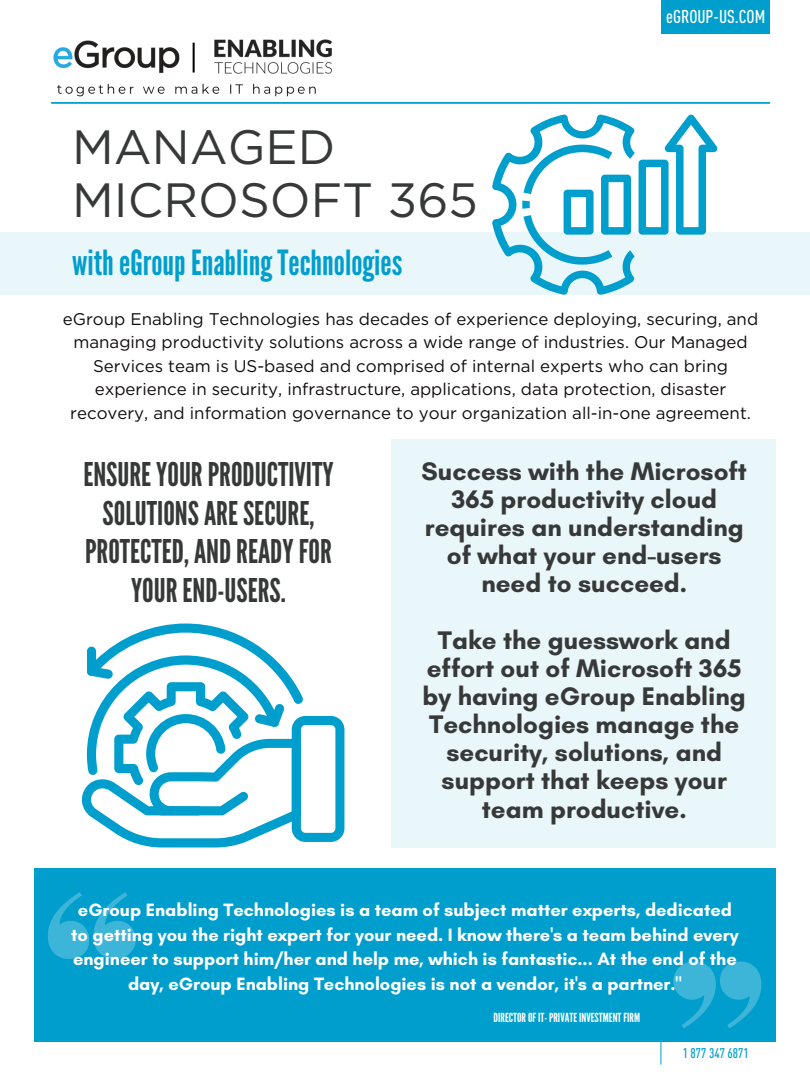
<style>
.page{position:relative;width:810px;height:1080px;background:#fff}
.page>*{position:absolute;margin:0;border:0;box-sizing:border-box;transform-origin:0 0}
.t1{font:48.06px/52.5px "Gotham";color:#373939}
.t2{font:34.62px "League Gothic";color:#009ecc}
.t3{font:32.69px/38.9px "League Gothic";color:#373939;text-align:center}
.t4{font:700 25.88px/28.1px "Glacial Indifference";color:#373939;text-align:center}
.t5{font:500 condensed 18.31px "DIN Pro";color:#fff}
.t6{font:700 18.19px/24.8px "Glacial Indifference";color:#fff;text-align:center}
.t7{font:16.88px/23.4px "Gotham";color:#100c0d;text-align:center}
.t8{font:500 condensed 13.88px "DIN Pro";color:#009ecc}
.t9{font:12.5px "League Gothic";color:#fff}
</style>
<div class="page">
<div style="left:0;top:232px;width:810px;height:63px;background:#e9f6fa"></div>
<div style="left:34px;top:868px;width:742px;height:173px;background:#009ecc"></div>
<hr style="left:52px;top:102px;width:717px;height:2px;background:#009ecc">
<div style="left:661px;top:0;width:109px;height:33px;background:#009ecc"></div>
<svg style="left:660px;top:1042px;width:1px;height:22px"></svg>
<img style="left:51px;top:39px;width:290px;height:65px">
<svg style="left:492px;top:115px;width:225px;height:180px"></svg>
<div style="left:391px;top:439px;width:385px;height:409px;background:#e9f6fa"></div>
<svg style="left:673px;top:961px;width:88px;height:67px"></svg>
<svg style="left:48px;top:892px;width:88px;height:67px"></svg>
<svg style="left:81px;top:624px;width:263px;height:223px"></svg>
<h1 class="t1" style="left:72px;top:120px;width:407px">MANAGED<br>MICROSOFT 365</h1>
<h3 class="t2" style="left:72px;top:242px;width:332px">witheGroupEnablingTechnologies</h3>
<h5 class="t5" style="left:666px;top:6px;width:101px">eGROUP-US.COM</h5>
<p class="t7" style="left:63px;top:307px;width:697px">eGroup Enabling Technologies has decades of experience deploying, securing, and managing productivity solutions across a wide range of industries. Our Managed Services team is US-based and comprised of internal experts who can bring experience in security, infrastructure, applications, data protection, disaster recovery, and information governance to your organization all-in-one agreement.</p>
<h4 class="t3" style="left:83px;top:455px;width:252px">ENSUREYOURPRODUCTIVITY<br>SOLUTIONSARESECURE,<br>PROTECTED,ANDREADYFOR<br>YOUREND-USERS.</h4>
<p class="t4" style="left:422px;top:457px;width:327px">Success with the Microsoft<br>365 productivity cloud requires an understanding of what your end-users need to succeed.</p>
<h4 class="t4" style="left:423px;top:625px;width:325px">Take the guesswork and effort out of Microsoft 365 by having eGroup Enabling<br>Technologies manage the security, solutions, and support that keeps your team productive.</h4>
<p class="t6" style="left:71px;top:897px;width:669px">eGroup Enabling Technologies is a team of subject matter experts, dedicated to getting you the right expert for your need. I know there's a team behind every engineer to support him/her and help me, which is fantastic... At the end of the day, eGroup Enabling Technologies is not a vendor, it's a partner."</p>
<h5 class="t9" style="left:494px;top:1010px;width:148px">DIRECTOROF IT-PRIVATE INVESTMENTFIRM</h5>
<h2 class="t8" style="left:683px;top:1045px;width:68px">1 877 347 6871</h2>
</div>
